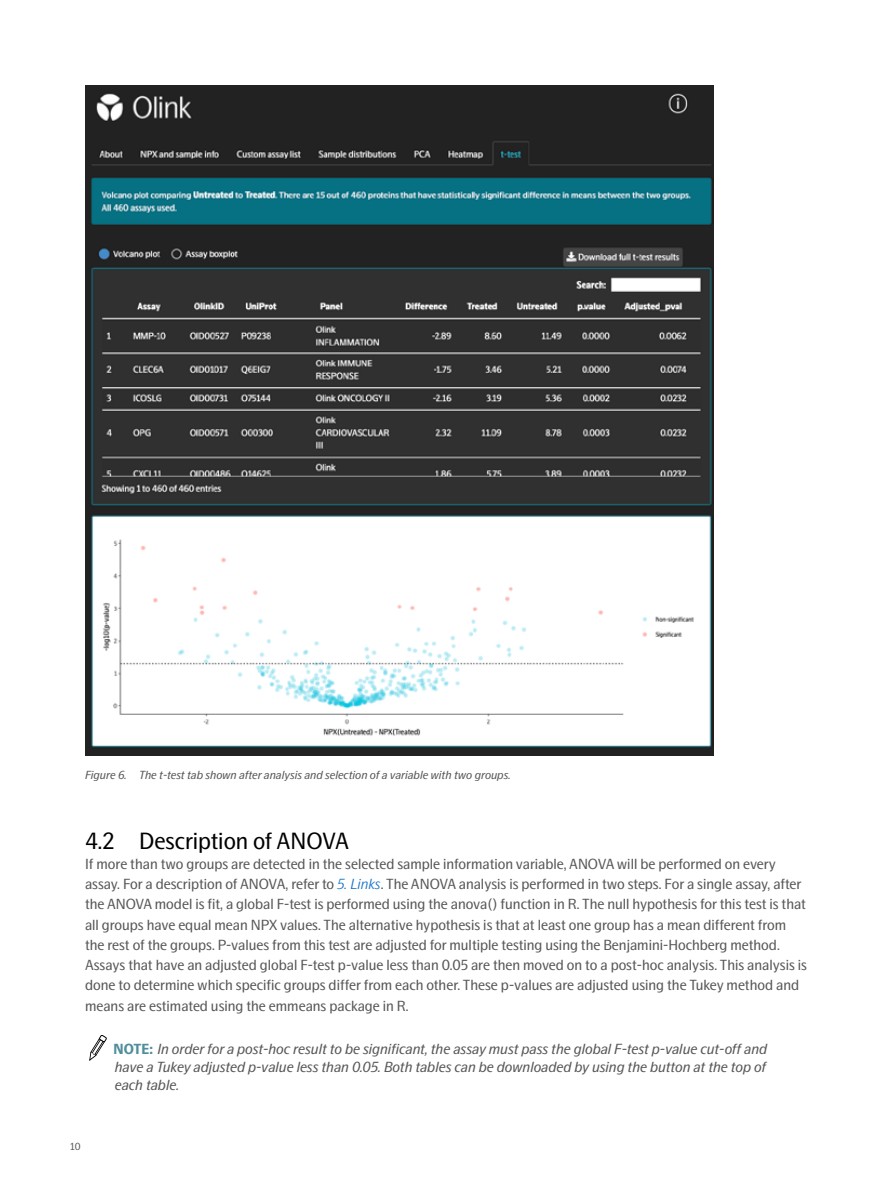
<style>
.page{position:relative;width:893px;height:1191px;background:#fff}
.page>*{position:absolute;margin:0;border:0;box-sizing:border-box;transform-origin:0 0}
.t1{font:24px "Swedish Gothic";color:#000}
.t2{font:15px/20.2px "Swedish Gothic";color:#575756}
.t3{font:italic 15px/18px "Swedish Gothic";color:#575756;text-align:justify}
.t4{font:italic 12px "Swedish Gothic";color:#575756}
.t5{font:10.5px "Swedish Gothic";color:#575756}
.s1{font-weight:300;font-style:italic;color:#1773c8}
.s2{font-weight:700;font-style:normal;color:#508e9c}
</style>
<div class="page">
<img style="left:85px;top:85px;width:628px;height:670px">
<svg style="left:89px;top:1035px;width:18px;height:25px"></svg>
<p class="t4" style="left:85px;top:768px;width:427px">Figure 6. The t-test tab shown after analysis and selection of a variable with two groups.</p>
<h1 class="t1" style="left:85px;top:826px;width:265px">4.2 Description of ANOVA</h1>
<p class="t2" style="left:85px;top:853px;width:724px">If more than two groups are detected in the selected sample information variable, ANOVA will be performed on every assay. For a description of ANOVA, refer to <span class="s1">5. Links</span>. The ANOVA analysis is performed in two steps. For a single assay, after the ANOVA model is fit, a global F-test is performed using the anova() function in R. The null hypothesis for this test is that all groups have equal mean NPX values. The alternative hypothesis is that at least one group has a mean different from the rest of the groups. P-values from this test are adjusted for multiple testing using the Benjamini-Hochberg method.<br>Assays that have an adjusted global F-test p-value less than 0.05 are then moved on to a post-hoc analysis. This analysis is done to determine which specific groups differ from each other. These p-values are adjusted using the Tukey method and means are estimated using the emmeans package in R.</p>
<p class="t3" style="left:114px;top:1039px;width:655px"><span class="s2">NOTE:</span> In order for a post-hoc result to be significant, the assay must pass the global F-test p-value cut-off and have a Tukey adjusted p-value less than 0.05. Both tables can be downloaded by using the button at the top of each table.</p>
<p class="t5" style="left:70px;top:1140px;width:12px">10</p>
</div>
